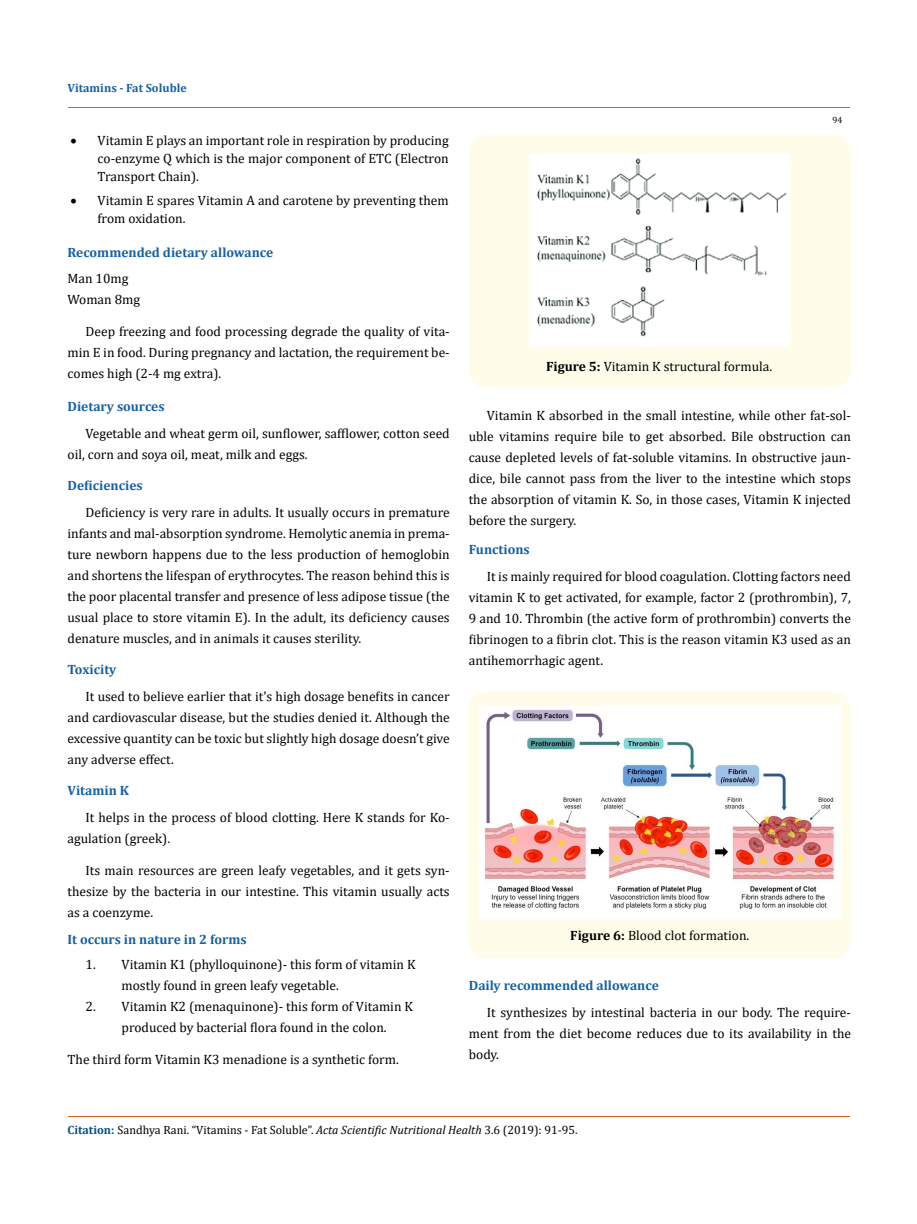
<style>
.page{position:relative;width:917px;height:1224px;background:#fff}
.page>*{position:absolute;margin:0;border:0;box-sizing:border-box;transform-origin:0 0}
.t1{font:13.5px/21px "Cambria";color:#000;text-align:justify}
.t2{font:700 13.5px "Cambria";color:#1560a6}
.t3{font:12px "Cambria";color:#000}
.t4{font:700 12px "Cambria";color:#1560a6}
.t5{font:9px "Cambria";color:#000}
.s1{font-weight:700}
.s2{font-weight:700;color:#035089}
.s3{font-style:italic}
</style>
<div class="page">
<hr style="left:68px;top:108px;width:781px;height:1px;background:#e05d1a">
<hr style="left:68px;top:1116px;width:781px;height:1px;background:#e05d1a">
<div style="left:468px;top:135px;width:382px;height:253px;background:#fffde9;border-radius:18px"></div>
<img style="left:529px;top:155px;width:260px;height:191px">
<div style="left:468px;top:691px;width:382px;height:267px;background:#fffde9;border-radius:18px"></div>
<img style="left:480px;top:706px;width:360px;height:213px">
<p class="t4" style="left:68px;top:79px;width:121px">Vitamins - Fat Soluble</p>
<p class="t1" style="left:98px;top:132px;width:353px;line-height:18px;text-indent:-27px">• Vitamin E plays an important role in respiration by producing co-enzyme Q which is the major component of ETC (Electron Transport Chain).</p>
<p class="t1" style="left:98px;top:192px;width:352px;line-height:18px;text-indent:-27px">• Vitamin E spares Vitamin A and carotene by preventing them from oxidation.</p>
<p class="t2" style="left:68px;top:243px;width:207px">Recommended dietary allowance</p>
<p class="t1" style="left:68px;top:267px;width:74px">Man 10mg<br>Woman 8mg</p>
<p class="t1" style="left:68px;top:321px;width:384px;text-indent:18px">Deep freezing and food processing degrade the quality of vita&shy;min E in food. During pregnancy and lactation, the requirement be&shy;comes high (2-4 mg extra).</p>
<p class="t2" style="left:68px;top:397px;width:99px">Dietary sources</p>
<p class="t1" style="left:68px;top:423px;width:384px;text-indent:18px">Vegetable and wheat germ oil, sunflower, safflower, cotton seed oil, corn and soya oil, meat, milk and eggs.</p>
<p class="t2" style="left:68px;top:476px;width:77px">Deficiencies</p>
<p class="t1" style="left:68px;top:502px;width:384px;text-indent:18px">Deficiency is very rare in adults. It usually occurs in premature infants and mal-absorption syndrome. Hemolytic anemia in prema&shy;ture newborn happens due to the less production of hemoglobin and shortens the lifespan of erythrocytes. The reason behind this is the poor placental transfer and presence of less adipose tissue (the usual place to store vitamin E). In the adult, its deficiency causes denature muscles, and in animals it causes sterility.</p>
<p class="t2" style="left:68px;top:660px;width:50px">Toxicity</p>
<p class="t1" style="left:68px;top:686px;width:384px;text-indent:18px">It used to believe earlier that it's high dosage benefits in cancer and cardiovascular disease, but the studies denied it. Although the excessive quantity can be toxic but slightly high dosage doesn’t give any adverse effect.</p>
<p class="t2" style="left:68px;top:781px;width:63px">Vitamin K</p>
<p class="t1" style="left:68px;top:807px;width:384px;text-indent:18px">It helps in the process of blood clotting. Here K stands for Ko&shy;agulation (greek).</p>
<p class="t1" style="left:68px;top:859px;width:383px;text-indent:18px">Its main resources are green leafy vegetables, and it gets syn&shy;thesize by the bacteria in our intestine. This vitamin usually acts as a coenzyme.</p>
<p class="t2" style="left:68px;top:930px;width:181px">It occurs in nature in 2 forms</p>
<p class="t1" style="left:122px;top:954px;width:295px;text-indent:-36px">1. Vitamin K1 (phylloquinone)- this form of vitamin K mostly found in green leafy vegetable.</p>
<p class="t1" style="left:122px;top:996px;width:293px;text-indent:-36px">2. Vitamin K2 (menaquinone)- this form of Vitamin K produced by bacterial flora found in the colon.</p>
<p class="t1" style="left:68px;top:1049px;width:333px">The third form Vitamin K3 menadione is a synthetic form.</p>
<p class="t5" style="left:832px;top:114px;width:11px">94</p>
<p class="t1" style="left:546px;top:356px;width:228px"><span class="s1">Figure 5:</span> Vitamin K structural formula.</p>
<p class="t1" style="left:468px;top:405px;width:384px;text-indent:18px">Vitamin K absorbed in the small intestine, while other fat-sol&shy;uble vitamins require bile to get absorbed. Bile obstruction can cause depleted levels of fat-soluble vitamins. In obstructive jaun&shy;dice, bile cannot pass from the liver to the intestine which stops the absorption of vitamin K. So, in those cases, Vitamin K injected before the surgery.</p>
<p class="t2" style="left:468px;top:539px;width:62px">Functions</p>
<p class="t1" style="left:468px;top:566px;width:384px;text-indent:18px">It is mainly required for blood coagulation. Clotting factors need vitamin K to get activated, for example, factor 2 (prothrombin), 7, 9 and 10. Thrombin (the active form of prothrombin) converts the fibrinogen to a fibrin clot. This is the reason vitamin K3 used as an antihemorrhagic agent.</p>
<p class="t1" style="left:570px;top:925px;width:181px"><span class="s1">Figure 6:</span> Blood clot formation.</p>
<p class="t2" style="left:469px;top:976px;width:191px">Daily recommended allowance</p>
<p class="t1" style="left:469px;top:1002px;width:384px;text-indent:18px">It synthesizes by intestinal bacteria in our body. The require&shy;ment from the diet become reduces due to its availability in the body.</p>
<p class="t3" style="left:68px;top:1123px;width:511px"><span class="s2">Citation:</span> Sandhya Rani. “Vitamins - Fat Soluble”. <span class="s3">Acta Scientific Nutritional Health</span> 3.6 (2019): 91-95.</p>
</div>
